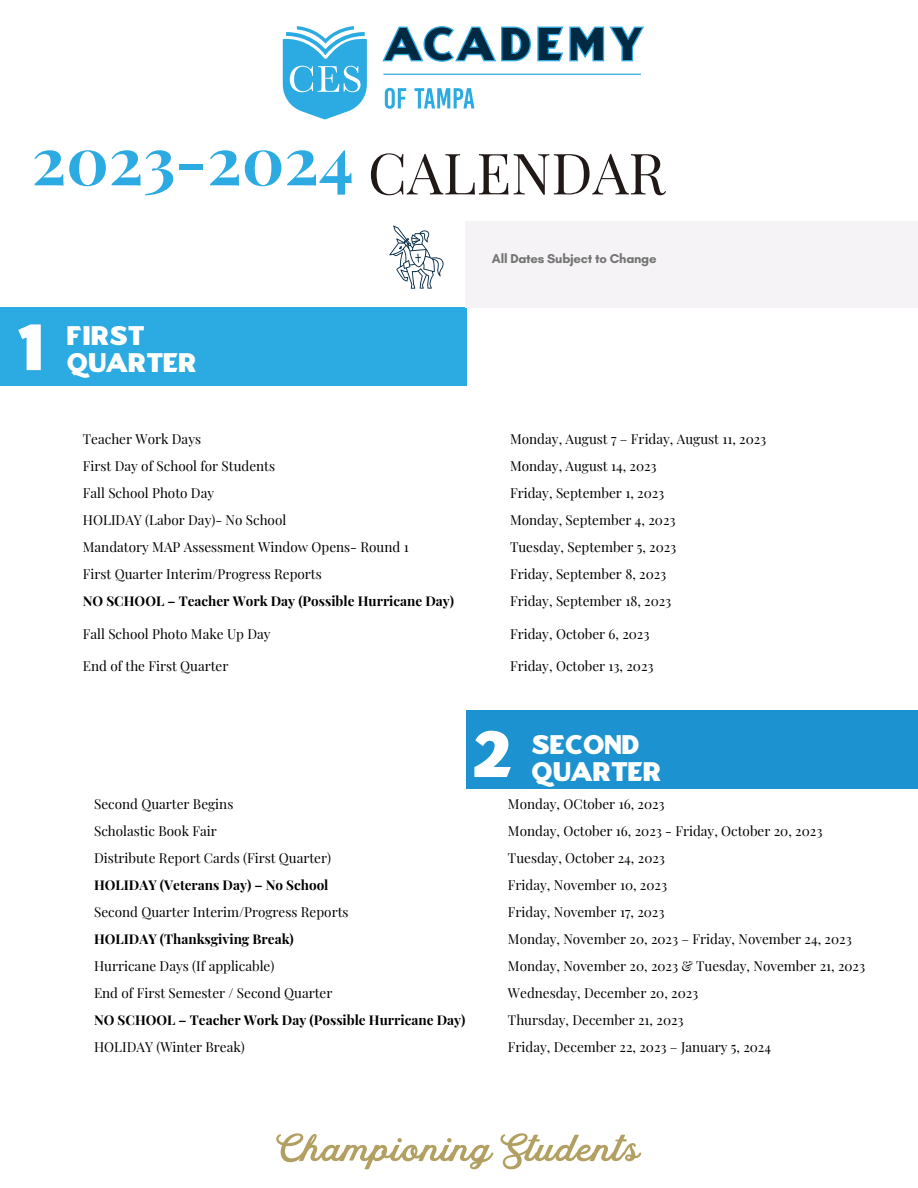
<style>
.page{position:relative;width:918px;height:1188px;background:#fff}
.page>*{position:absolute;margin:0;border:0;box-sizing:border-box;transform-origin:0 0}
.t1{font:700 66px "Playfair Display";color:#2caae2}
.t2{font:65.4px "Epilogue";color:#fff}
.t3{font:57px "Playfair Display";color:#201917}
.t4{font:27px "Epilogue";color:#fff}
.t5{font:13.5px "Playfair Display";color:#000}
.t6{font:700 13.5px "Playfair Display";color:#000}
.t7{font:700 13.05px "Glacial Indifference";letter-spacing:-.02em;color:#737373}
</style>
<div class="page">
<div style="left:0;top:307px;width:467px;height:79px;background:#2caae2"></div>
<div style="left:466px;top:710px;width:452px;height:79px;background:#1d92d1"></div>
<div style="left:465px;top:221px;width:453px;height:86px;background:#f5f3f5"></div>
<svg style="left:389px;top:226px;width:55px;height:63px"></svg>
<svg style="left:276px;top:1133px;width:217px;height:36px"></svg>
<svg style="left:501px;top:1133px;width:140px;height:36px"></svg>
<svg style="left:283px;top:26px;width:84px;height:93px"></svg>
<svg style="left:382px;top:26px;width:262px;height:36px"></svg>
<svg style="left:385px;top:88px;width:21px;height:21px"></svg>
<svg style="left:415px;top:88px;width:59px;height:20px"></svg>
<hr style="left:383px;top:74px;width:258px;height:1px;background:#2fa9e0">
<p class="t1" style="left:32px;top:114px;width:323px">2023-2024</p>
<p class="t3" style="left:368px;top:133px;width:299px">CALENDAR</p>
<p class="t2" style="left:16px;top:308px;width:30px">1</p>
<p class="t4" style="left:67px;top:320px;width:79px">FIRST</p>
<p class="t4" style="left:67px;top:347px;width:132px">QUARTER</p>
<p class="t7" style="left:492px;top:251px;width:166px">All Dates Subject to Change</p>
<p class="t5" style="left:83px;top:429px;width:120px">Teacher Work Days</p>
<p class="t5" style="left:510px;top:429px;width:258px">Monday, August 7 – Friday, August 11, 2023</p>
<p class="t5" style="left:83px;top:456px;width:194px">First Day of School for Students</p>
<p class="t5" style="left:510px;top:456px;width:148px">Monday, August 14, 2023</p>
<p class="t5" style="left:83px;top:483px;width:133px">Fall School Photo Day</p>
<p class="t5" style="left:510px;top:483px;width:156px">Friday, September 1, 2023</p>
<p class="t5" style="left:83px;top:510px;width:205px">HOLIDAY (Labor Day)- No School</p>
<p class="t5" style="left:510px;top:510px;width:167px">Monday, September 4, 2023</p>
<p class="t5" style="left:83px;top:537px;width:327px">Mandatory MAP Assessment Window Opens- Round 1</p>
<p class="t5" style="left:510px;top:537px;width:168px">Tuesday, September 5, 2023</p>
<p class="t5" style="left:83px;top:564px;width:240px">First Quarter Interim/Progress Reports</p>
<p class="t5" style="left:510px;top:564px;width:158px">Friday, September 8, 2023</p>
<p class="t6" style="left:83px;top:591px;width:373px">NO SCHOOL – Teacher Work Day (Possible Hurricane Day)</p>
<p class="t5" style="left:510px;top:591px;width:163px">Friday, September 18, 2023</p>
<p class="t5" style="left:83px;top:624px;width:189px">Fall School Photo Make Up Day</p>
<p class="t5" style="left:510px;top:624px;width:141px">Friday, October 6, 2023</p>
<p class="t5" style="left:83px;top:656px;width:147px">End of the First Quarter</p>
<p class="t5" style="left:510px;top:656px;width:145px">Friday, October 13, 2023</p>
<p class="t2" style="left:476px;top:715px;width:38px">2</p>
<p class="t4" style="left:532px;top:728px;width:110px">SECOND</p>
<p class="t4" style="left:532px;top:755px;width:132px">QUARTER</p>
<p class="t5" style="left:94px;top:794px;width:141px">Second Quarter Begins</p>
<p class="t5" style="left:508px;top:794px;width:158px">Monday, OCtober 16, 2023</p>
<p class="t5" style="left:94px;top:821px;width:124px">Scholastic Book Fair</p>
<p class="t5" style="left:508px;top:821px;width:316px">Monday, October 16, 2023 - Friday, October 20, 2023</p>
<p class="t5" style="left:94px;top:848px;width:239px">Distribute Report Cards (First Quarter)</p>
<p class="t5" style="left:508px;top:848px;width:159px">Tuesday, October 24, 2023</p>
<p class="t6" style="left:94px;top:875px;width:236px">HOLIDAY (Veterans Day) – No School</p>
<p class="t5" style="left:508px;top:875px;width:161px">Friday, November 10, 2023</p>
<p class="t5" style="left:94px;top:902px;width:256px">Second Quarter Interim/Progress Reports</p>
<p class="t5" style="left:508px;top:902px;width:158px">Friday, November 17, 2023</p>
<p class="t6" style="left:94px;top:929px;width:201px">HOLIDAY (Thanksgiving Break)</p>
<p class="t5" style="left:508px;top:929px;width:345px">Monday, November 20, 2023 – Friday, November 24, 2023</p>
<p class="t5" style="left:94px;top:956px;width:182px">Hurricane Days (If applicable)</p>
<p class="t5" style="left:508px;top:956px;width:359px">Monday, November 20, 2023 &amp; Tuesday, November 21, 2023</p>
<p class="t5" style="left:94px;top:983px;width:240px">End of First Semester / Second Quarter</p>
<p class="t5" style="left:508px;top:983px;width:192px">Wednesday, December 20, 2023</p>
<p class="t6" style="left:94px;top:1010px;width:373px">NO SCHOOL – Teacher Work Day (Possible Hurricane Day)</p>
<p class="t5" style="left:508px;top:1010px;width:177px">Thursday, December 21, 2023</p>
<p class="t5" style="left:94px;top:1037px;width:152px">HOLIDAY (Winter Break)</p>
<p class="t5" style="left:508px;top:1037px;width:265px">Friday, December 22, 2023 – January 5, 2024</p>
</div>
